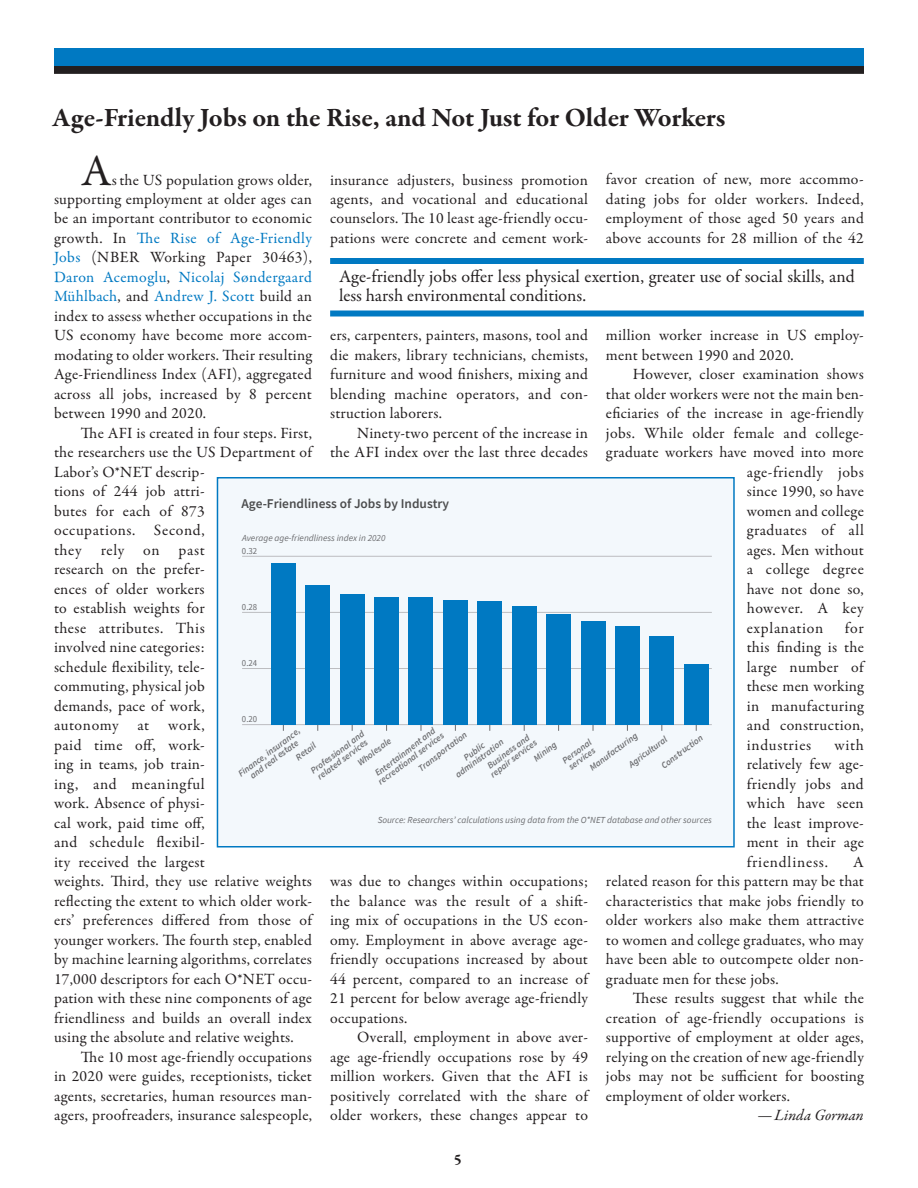
<style>
.page{position:relative;width:918px;height:1188px;background:#fff}
.page>*{position:absolute;margin:0;border:0;box-sizing:border-box;transform-origin:0 0}
.t1{font:45px "Garamond Premr Pro";color:#231f20}
.t2{font:700 27px "Garamond Premr Pro";letter-spacing:-.005em;color:#231f20}
.t3{font:18px/19.5px "Garamond Premr Pro";color:#231f20}
.t4{font:15.75px/19.5px "Garamond Premr Pro";letter-spacing:.015em;color:#231f20;text-align:justify}
.t5{font:15.75px "Garamond Premr Pro";letter-spacing:.035em;color:#231f20}
.t6{font:italic 15.75px "Garamond Premr Pro";color:#231f20}
.t7{font:15.75px "Garamond Premr Pro";letter-spacing:.04em;color:#231f20}
.t8{font:700 15px "Garamond Premr Pro";color:#231f20}
.t9{font:600 13.35px "Source Sans Pro";color:#4b4c4d}
.t10{font:italic 600 9.3px/8.6px "Source Sans Pro";color:#6c6d70}
.t11{font:italic 9.3px "Source Sans Pro";color:#6c6d70}
.t12{font:9.3px "Source Sans Pro";color:#6c6d70;scale:.95 1}
.s1{color:#0079c2}
</style>
<div class="page">
<div style="left:54px;top:48px;width:810px;height:18px;background:#0079c2"></div>
<div style="left:55px;top:67px;width:808px;height:6px;background:#231f20"></div>
<div style="left:54px;top:66px;width:810px;height:8px;border:2px solid #231f20"></div>
<div style="left:217px;top:478px;width:517px;height:369px;background:#f3f8fc"></div>
<hr style="left:242px;top:724px;width:470px;height:1px;background:#bcbdc0">
<hr style="left:242px;top:668px;width:470px;height:1px;background:#bcbdc0">
<hr style="left:242px;top:612px;width:470px;height:1px;background:#bcbdc0">
<hr style="left:242px;top:556px;width:470px;height:1px;background:#bcbdc0">
<div style="left:271px;top:563px;width:25px;height:162px;background:#0079c2"></div>
<div style="left:305px;top:585px;width:25px;height:140px;background:#0079c2"></div>
<div style="left:340px;top:594px;width:25px;height:131px;background:#0079c2"></div>
<div style="left:374px;top:597px;width:25px;height:128px;background:#0079c2"></div>
<div style="left:409px;top:597px;width:24px;height:128px;background:#0079c2"></div>
<div style="left:443px;top:600px;width:25px;height:125px;background:#0079c2"></div>
<div style="left:477px;top:602px;width:25px;height:123px;background:#0079c2"></div>
<div style="left:512px;top:606px;width:25px;height:119px;background:#0079c2"></div>
<div style="left:546px;top:614px;width:25px;height:111px;background:#0079c2"></div>
<div style="left:581px;top:621px;width:24px;height:104px;background:#0079c2"></div>
<div style="left:615px;top:626px;width:25px;height:99px;background:#0079c2"></div>
<div style="left:649px;top:636px;width:25px;height:89px;background:#0079c2"></div>
<div style="left:684px;top:664px;width:25px;height:61px;background:#0079c2"></div>
<div style="left:217px;top:477px;width:518px;height:371px;border:2px solid #0079c2"></div>
<div style="left:330px;top:258px;width:534px;height:6px;background:#0079c2"></div>
<div style="left:330px;top:310px;width:534px;height:6px;background:#0079c2"></div>
<h2 class="t2" style="left:53px;top:101px;width:675px">Age-Friendly Jobs on the Rise, and Not Just for Older Workers</h2>
<h1 class="t1" style="left:81px;top:143px;width:32px">A</h1>
<p class="t4" style="left:606px;top:170px;width:259px">favor creation of new, more accommo&shy;dating jobs for older workers. Indeed, employment of those aged 50 years and above accounts for 28 million of the 42</p>
<p class="t4" style="left:54px;top:170px;width:260px;text-indent:58px">s the US population grows older, supporting employment at older ages can be an important contributor to economic growth. In <span class="s1">The Rise of Age-Friendly Jobs</span> (NBER Working Paper 30463), <span class="s1">Daron Acemoglu</span>, <span class="s1">Nicolaj Søndergaard Mühlbach</span>, and <span class="s1">Andrew J. Scott</span> build an index to assess whether occupations in the US economy have become more accom&shy;modating to older workers. Their resulting Age-Friendliness Index (AFI), aggregated across all jobs, increased by 8 percent between 1990 and 2020.</p>
<p class="t4" style="left:54px;top:424px;width:260px;text-align:left;text-indent:27px">The AFI is created in four steps. First, the researchers use the US Department of<br>Labor’s O*NET descrip-<br>tions of 244 job attri-<br>butes for each of 873<br>occupations. Second,<br>they rely on past<br>research on the prefer-<br>ences of older workers<br>to establish weights for<br>these attributes. This<br>involved nine categories:<br>schedule flexibility, tele-<br>commuting, physical job<br>demands, pace of work,<br>autonomy at work,<br>paid time off, work-<br>ing in teams, job train-<br>ing, and meaningful<br>work. Absence of physi-<br>cal work, paid time off,<br>and schedule flexibil-<br>ity received the largest<br>weights. Third, they use relative weights reflecting the extent to which older work&shy;ers’ preferences differed from those of younger workers. The fourth step, enabled by machine learning algorithms, correlates<br>17,000 descriptors for each O*NET occu&shy;pation with these nine components of age friendliness and builds an overall index using the absolute and relative weights.</p>
<p class="t4" style="left:54px;top:1048px;width:260px;text-indent:27px">The 10 most age-friendly occupations in 2020 were guides, receptionists, ticket agents, secretaries, human resources man&shy;agers, proofreaders, insurance salespeople,</p>
<p class="t4" style="left:330px;top:170px;width:259px">insurance adjusters, business promotion agents, and vocational and educational counselors. The 10 least age-friendly occu&shy;pations were concrete and cement work-</p>
<p class="t3" style="left:339px;top:267px;width:517px">Age-friendly jobs offer less physical exertion, greater use of social skills, and less harsh environmental conditions.</p>
<p class="t4" style="left:606px;top:326px;width:259px">million worker increase in US employ&shy;ment between 1990 and 2020.</p>
<p class="t4" style="left:633px;top:365px;width:232px">However, closer examination shows</p>
<p class="t4" style="left:606px;top:385px;width:259px">that older workers were not the main ben-</p>
<p class="t4" style="left:606px;top:404px;width:259px">eficiaries of the increase in age-friendly</p>
<p class="t4" style="left:606px;top:424px;width:259px">jobs. While older female and college-</p>
<p class="t4" style="left:606px;top:443px;width:259px">graduate workers have moved into more</p>
<p class="t5" style="left:747px;top:463px;width:119px">age-friendly jobs</p>
<p class="t4" style="left:747px;top:482px;width:119px">since 1990, so have</p>
<p class="t4" style="left:747px;top:502px;width:119px">women and college</p>
<p class="t5" style="left:747px;top:521px;width:119px">graduates of all</p>
<p class="t4" style="left:747px;top:541px;width:119px">ages. Men without</p>
<p class="t5" style="left:747px;top:560px;width:119px">a college degree</p>
<p class="t4" style="left:747px;top:580px;width:119px">have not done so,</p>
<p class="t4" style="left:747px;top:599px;width:119px">however. A key</p>
<p class="t7" style="left:747px;top:618px;width:78px">explanation</p>
<p class="t4" style="left:330px;top:326px;width:259px">ers, carpenters, painters, masons, tool and die makers, library technicians, chemists, furniture and wood finishers, mixing and blending machine operators, and con&shy;struction laborers.</p>
<p class="t4" style="left:330px;top:424px;width:259px;text-align:right">Ninety-two percent of the increase in<br>the AFI index over the last three decades</p>
<p class="t9" style="left:241px;top:495px;width:209px">Age-Friendliness of Jobs by Industry</p>
<p class="t11" style="left:242px;top:532px;width:145px">Average age-friendliness index in 2020</p>
<p class="t12" style="left:242px;top:545px;width:18px">0.32</p>
<p class="t12" style="left:242px;top:601px;width:18px">0.28</p>
<p class="t4" style="left:747px;top:619px;width:119px;text-indent:98px">for this finding is the large number of these men working in manufacturing and construction, industries</p>
<p class="t12" style="left:242px;top:657px;width:18px">0.24</p>
<p class="t12" style="left:242px;top:713px;width:18px">0.20</p>
<p class="t10" style="left:236px;top:771px;width:77px;text-align:center;rotate:-37deg">Finance, insurance, and real estate</p>
<p class="t10" style="left:359px;top:751px;width:75px;line-height:18.9px;text-indent:-8px;rotate:-37deg">Wholesale<br>Entertainment and</p>
<p class="t10" style="left:294px;top:748px;width:66px;line-height:19.6px;text-indent:-4px;rotate:-37deg">Retail<br>Professional and</p>
<p class="t10" style="left:407px;top:753px;width:60px;line-height:13.5px;text-indent:-40px;rotate:-37deg">recreational services<br>Transportation</p>
<p class="t10" style="left:578px;top:752px;width:59px;line-height:13.5px;text-indent:-16px;rotate:-37deg">services<br>Manufacturing</p>
<p class="t10" style="left:483px;top:765px;width:58px;text-align:center;rotate:-37deg">Business and repair services</p>
<p class="t10" style="left:644px;top:742px;width:51px;line-height:20.4px;text-indent:-25px;rotate:-37deg">Agricultural<br>Construction</p>
<p class="t10" style="left:546px;top:739px;width:36px;line-height:19px;text-indent:-21px;rotate:-37deg">Mining<br>Personal</p>
<p class="t4" style="left:747px;top:736px;width:119px;text-indent:88px">with relatively few age&shy;friendly jobs and which have seen the least improve&shy;ment in their age friendliness.</p>
<p class="t10" style="left:316px;top:774px;width:62px;rotate:-37deg">related services</p>
<p class="t10" style="left:449px;top:765px;width:59px;text-align:center;rotate:-37deg">Public administration</p>
<p class="t11" style="left:378px;top:814px;width:336px">Source: Researchers’ calculations using data from the O*NET database and other sources</p>
<p class="t4" style="left:606px;top:853px;width:259px;text-indent:247px">A related reason for this pattern may be that characteristics that make jobs friendly to older workers also make them attractive to women and college graduates, who may have been able to outcompete older non&shy;graduate men for these jobs.</p>
<p class="t4" style="left:606px;top:989px;width:259px;text-indent:27px">These results suggest that while the creation of age-friendly occupations is supportive of employment at older ages, relying on the creation of new age-friendly jobs may not be sufficient for boosting employment of older workers.</p>
<p class="t6" style="left:758px;top:1105px;width:108px">—Linda Gorman</p>
<p class="t4" style="left:330px;top:872px;width:259px">was due to changes within occupations; the balance was the result of a shift&shy;ing mix of occupations in the US econ&shy;omy. Employment in above average age&shy;friendly occupations increased by about 44 percent, compared to an increase of 21 percent for below average age-friendly occupations.</p>
<p class="t4" style="left:330px;top:1028px;width:259px;text-indent:27px">Overall, employment in above aver&shy;age age-friendly occupations rose by 49 million workers. Given that the AFI is positively correlated with the share of older workers, these changes appear to</p>
<p class="t8" style="left:454px;top:1150px;width:9px">5</p>
</div>
